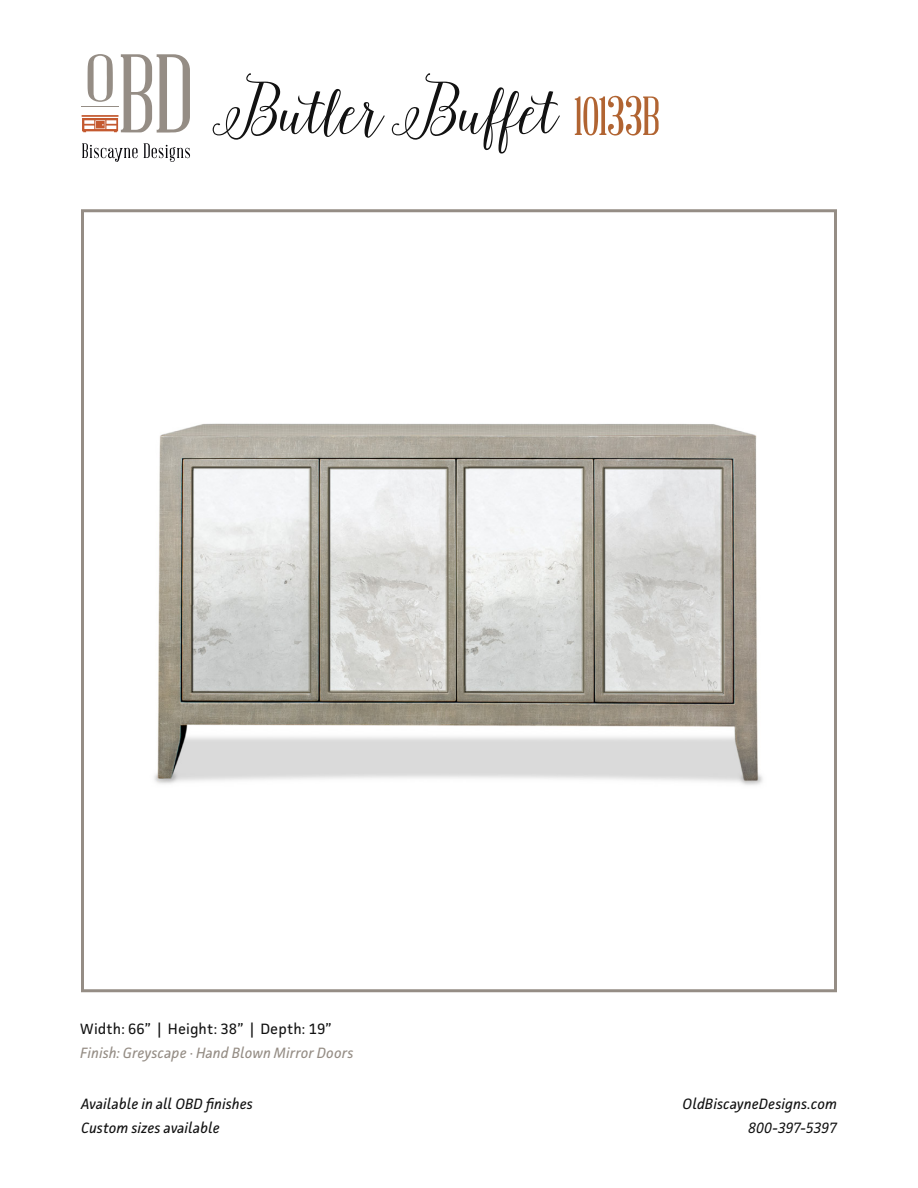
<style>
.page{position:relative;width:918px;height:1188px;background:#fff}
.page>*{position:absolute;margin:0;border:0;box-sizing:border-box;transform-origin:0 0}
.t1{font:93px "Isabella Script";color:#121212}
.t2{font:italic 15px "Facit";letter-spacing:.005em;color:#121212}
.t3{font:italic 15px "Facit";letter-spacing:.005em;color:#958d85}
.t4{font:15px "Facit";letter-spacing:.005em;color:#121212}
.s1{font-family:"Abraham Lincoln";font-size:54px;color:#b16432}
</style>
<div class="page">
<svg style="left:82px;top:143px;width:56px;height:19px"></svg>
<svg style="left:144px;top:143px;width:46px;height:19px"></svg>
<svg style="left:81px;top:54px;width:109px;height:79px"></svg>
<img style="left:154px;top:423px;width:609px;height:362px">
<div style="left:81px;top:209px;width:756px;height:783px;border:3px solid #958d85"></div>
<p class="t1" style="left:216px;top:70px;width:445px">Butler Buffet <span class="s1">10133B</span></p>
<p class="t4" style="left:80px;top:1019px;width:253px">Width: 66” | Height: 38” | Depth: 19”</p>
<p class="t3" style="left:80px;top:1043px;width:275px">Finish: Greyscape · Hand Blown Mirror Doors</p>
<p class="t2" style="left:81px;top:1094px;width:174px">Available in all OBD finishes</p>
<p class="t2" style="left:683px;top:1094px;width:156px">OldBiscayneDesigns.com</p>
<p class="t2" style="left:81px;top:1118px;width:140px">Custom sizes available</p>
<p class="t2" style="left:748px;top:1118px;width:90px">800-397-5397</p>
</div>
